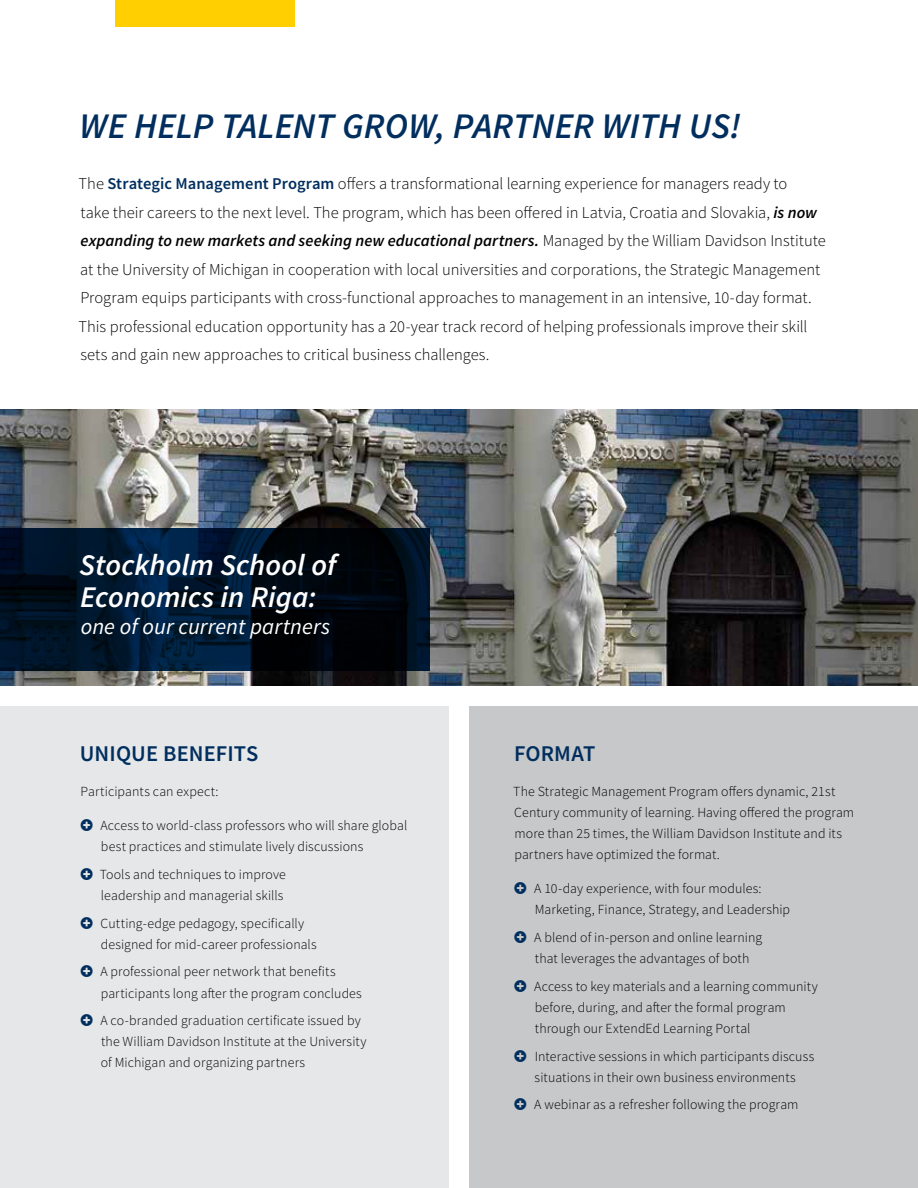
<style>
.page{position:relative;width:918px;height:1188px;background:#fff}
.page>*{position:absolute;margin:0;border:0;box-sizing:border-box;transform-origin:0 0}
.t1{font:italic 600 36px "Source Sans Pro";letter-spacing:-.005em;color:#002e5e}
.t2{font:italic 600 30px/32.4px "Source Sans Pro";letter-spacing:.005em;color:#fff}
.t3{font:italic 22.5px "Source Sans Pro";letter-spacing:.005em;color:#fff}
.t4{font:600 22.5px "Source Sans Pro";letter-spacing:.005em;color:#002e5e}
.t5{font:300 16.5px/28.5px "Source Sans Pro";color:#000}
.t6{font:300 13.8px/21px "Source Sans Pro";letter-spacing:.005em;color:#000}
.s1{font-weight:600;color:#002e5e}
.s2{font-weight:600;font-style:italic}
</style>
<div class="page">
<div style="left:0;top:706px;width:449px;height:482px;background:#e6e7e8"></div>
<div style="left:469px;top:706px;width:449px;height:482px;background:#c7c8ca"></div>
<img style="left:0;top:410px;width:918px;height:276px">
<div style="left:116px;top:0;width:179px;height:26px;background:#ffcf01"></div>
<svg style="left:0;top:528px;width:430px;height:142px;background:#001123"></svg>
<h1 class="t1" style="left:80px;top:102px;width:663px">WE HELP TALENT GROW, PARTNER WITH US!</h1>
<p class="t5" style="left:79px;top:169px;width:749px">The <span class="s1">Strategic Management Program</span> offers a transformational learning experience for managers ready to<br>take their careers to the next level. The program, which has been offered in Latvia, Croatia and Slovakia, <span class="s2">is now expanding to new markets and seeking new educational partners.</span> Managed by the William Davidson Institute at the University of Michigan in cooperation with local universities and corporations, the Strategic Management Program equips participants with cross-functional approaches to management in an intensive, 10-day format.<br>This professional education opportunity has a 20-year track record of helping professionals improve their skill sets and gain new approaches to critical business challenges.</p>
<h2 class="t2" style="left:80px;top:548px;width:258px">Stockholm School of<br>Economics in Riga:</h2>
<h3 class="t3" style="left:81px;top:613px;width:251px">one of our current partners</h3>
<h3 class="t4" style="left:80px;top:739px;width:180px">UNIQUE BENEFITS</h3>
<p class="t6" style="left:81px;top:781px;width:139px">Participants can expect:</p>
<p class="t6" style="left:100px;top:815px;width:308px">Access to world-class professors who will share global best practices and stimulate lively discussions</p>
<p class="t6" style="left:100px;top:864px;width:188px">Tools and techniques to improve leadership and managerial skills</p>
<p class="t6" style="left:101px;top:913px;width:218px">Cutting-edge pedagogy, specifically designed for mid-career professionals</p>
<p class="t6" style="left:100px;top:961px;width:263px">A professional peer network that benefits participants long after the program concludes</p>
<p class="t6" style="left:100px;top:1010px;width:268px">A co-branded graduation certificate issued by the William Davidson Institute at the University of Michigan and organizing partners</p>
<h3 class="t4" style="left:514px;top:739px;width:83px">FORMAT</h3>
<p class="t6" style="left:513px;top:781px;width:342px">The Strategic Management Program offers dynamic, 21st Century community of learning. Having offered the program more than 25 times, the William Davidson Institute and its partners have optimized the format.</p>
<p class="t6" style="left:534px;top:878px;width:257px">A 10-day experience, with four modules:<br>Marketing, Finance, Strategy, and Leadership</p>
<p class="t6" style="left:534px;top:927px;width:229px">A blend of in-person and online learning that leverages the advantages of both</p>
<p class="t6" style="left:534px;top:976px;width:285px">Access to key materials and a learning community before, during, and after the formal program through our ExtendEd Learning Portal</p>
<p class="t6" style="left:535px;top:1045px;width:281px">Interactive sessions in which participants discuss situations in their own business environments</p>
<p class="t6" style="left:534px;top:1094px;width:266px">A webinar as a refresher following the program</p>
</div>
